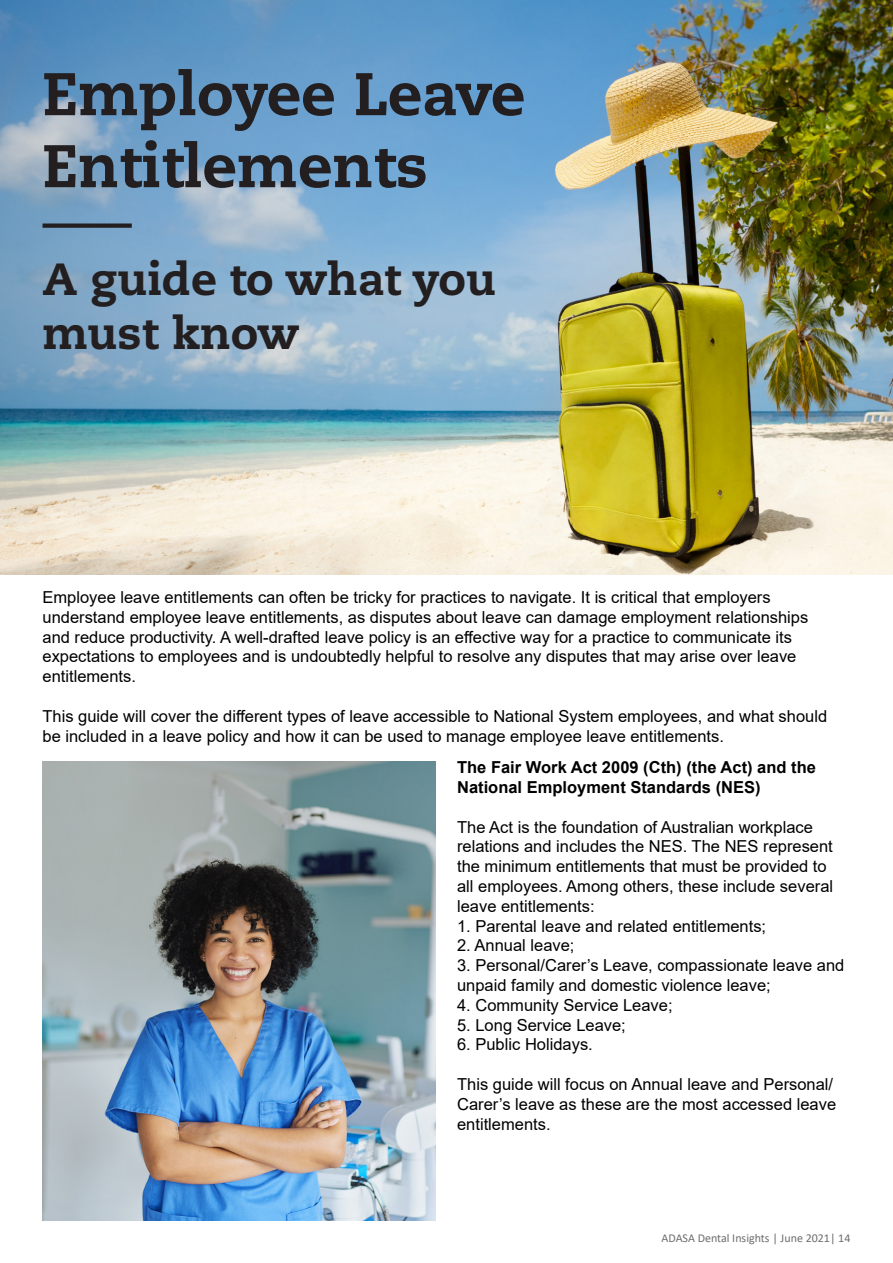
<style>
.page{position:relative;width:893px;height:1263px;background:#fff}
.page>*{position:absolute;margin:0;border:0;box-sizing:border-box;transform-origin:0 0}
.t1{font:800 60px/72px "Caecilia LT Pro 85";color:#231f20}
.t2{font:800 45px/54px "Caecilia LT Pro 85";color:#231f20}
.t3{font:16.5px/19.8px "Arial";color:#000}
.t4{font:700 16.5px/19.8px "Arial";color:#000}
.Letter_Bullet{font:12px "Calibri";color:#6c6d70}
</style>
<div class="page">
<img style="left:0;top:1px;width:893px;height:574px">
<div style="left:43px;top:223px;width:89px;height:5px;background:#231f20"></div>
<img style="left:43px;top:761px;width:393px;height:459px">
<p class="t1" style="left:43px;top:56px;width:484px">Employee Leave<br>Entitlements</p>
<p class="t2" style="left:43px;top:251px;width:455px">A guide to what you must know</p>
<p class="t3" style="left:43px;top:587px;width:767px">Employee leave entitlements can often be tricky for practices to navigate. It is critical that employers understand employee leave entitlements, as disputes about leave can damage employment relationships and reduce productivity. A well-drafted leave policy is an effective way for a practice to communicate its expectations to employees and is undoubtedly helpful to resolve any disputes that may arise over leave entitlements.</p>
<p class="t3" style="left:43px;top:706px;width:786px">This guide will cover the different types of leave accessible to National System employees, and what should be included in a leave policy and how it can be used to manage employee leave entitlements.</p>
<p class="t4" style="left:457px;top:758px;width:360px">The Fair Work Act 2009 (Cth) (the Act) and the<br>National Employment Standards (NES)</p>
<p class="t3" style="left:457px;top:817px;width:378px">The Act is the foundation of Australian workplace relations and includes the NES. The NES represent the minimum entitlements that must be provided to all employees. Among others, these include several leave entitlements:</p>
<p class="t3" style="left:457px;top:916px;width:311px">1. Parental leave and related entitlements;</p>
<p class="t3" style="left:457px;top:936px;width:119px">2. Annual leave;</p>
<p class="t3" style="left:457px;top:955px;width:389px">3. Personal/Carer’s Leave, compassionate leave and unpaid family and domestic violence leave;</p>
<p class="t3" style="left:457px;top:995px;width:217px">4. Community Service Leave;</p>
<p class="t3" style="left:457px;top:1015px;width:170px">5. Long Service Leave;</p>
<p class="t3" style="left:457px;top:1035px;width:137px">6. Public Holidays.</p>
<p class="t3" style="left:457px;top:1074px;width:381px">This guide will focus on Annual leave and Personal/<br>Carer’s leave as these are the most accessed leave entitlements.</p>
<p class="Letter_Bullet" style="left:661px;top:1230px;width:190px">ADASA Dental Insights | June 2021| 14</p>
</div>
